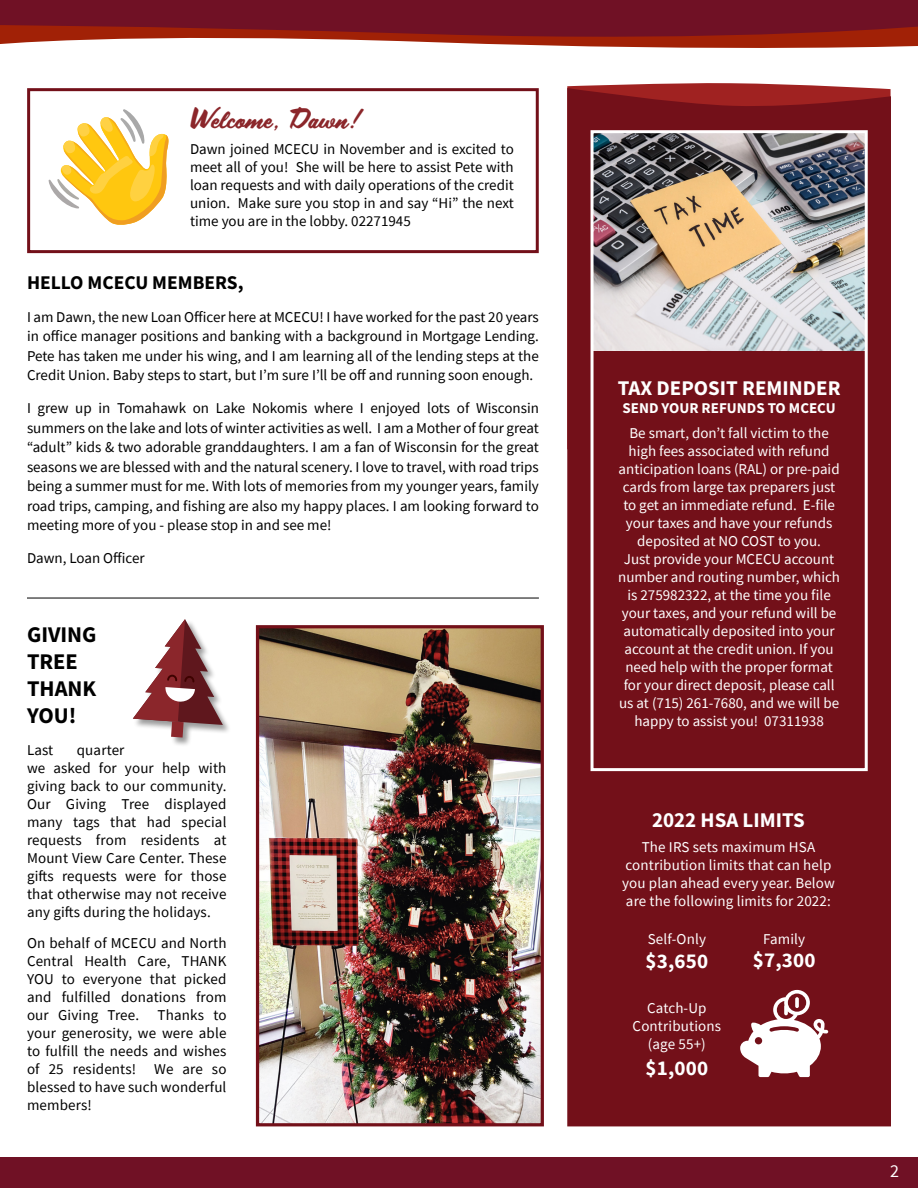
<style>
.page{position:relative;width:918px;height:1188px;background:#fff}
.page>*{position:absolute;margin:0;border:0;box-sizing:border-box;transform-origin:0 0}
.t1{font:25.5px "Scriptorama JF Tradeshow";color:#8b262a}
.t2{font:22.5px/27px "Source Sans Variable";color:#000}
.t3{font:21px "Source Sans Variable";color:#fff}
.t4{font:700 21px "Source Sans Pro";letter-spacing:.01em;color:#fff}
.t5{font:19.5px "Source Sans Variable";color:#000}
.t6{font:18px "Source Sans Pro";color:#fff}
.t7{font:15px/18px "Source Sans Pro";letter-spacing:.01em;color:#000;text-align:justify}
.t8{font:15px/18px "Source Sans Pro";color:#fff;text-align:center}
.t9{font:15px "Source Sans Variable";color:#fff}
</style>
<div class="page">
<div style="left:0;top:1158px;width:918px;height:30px;background:#701125"></div>
<svg style="left:0;top:43px;width:918px;height:5px"></svg>
<svg style="left:0;top:0;width:918px;height:43px;background:#801d26"></svg>
<div style="left:567px;top:88px;width:324px;height:1038px;background:#731019"></div>
<div style="left:27px;top:88px;width:512px;height:165px;border:3px solid #731019"></div>
<hr style="left:27px;top:598px;width:512px;height:1px;background:#000">
<div style="left:592px;top:132px;width:274px;height:638px;background:#731019"></div>
<img style="left:595px;top:134px;width:269px;height:217px">
<div style="left:591px;top:130px;width:277px;height:641px;border:3px solid #fff"></div>
<svg style="left:48px;top:109px;width:121px;height:116px"></svg>
<img style="left:260px;top:629px;width:280px;height:493px">
<div style="left:256px;top:625px;width:288px;height:501px;border:3px solid #731019"></div>
<div style="left:133px;top:619px;width:99px;height:128px;background:#000;opacity:.4"></div>
<svg style="left:133px;top:619px;width:90px;height:119px"></svg>
<svg style="left:740px;top:990px;width:88px;height:87px"></svg>
<p class="t1" style="left:190px;top:101px;width:175px">Welcome, Dawn!</p>
<p class="t7" style="left:190px;top:140px;width:325px">Dawn joined MCECU in November and is excited to meet all of you! She will be here to assist Pete with loan requests and with daily operations of the credit union. Make sure you stop in and say “Hi” the next time you are in the lobby. 02271945</p>
<p class="t5" style="left:27px;top:271px;width:218px">HELLO MCECU MEMBERS,</p>
<p class="t7" style="left:27px;top:307px;width:513px;line-height:19.5px">I am Dawn, the new Loan Officer here at MCECU! I have worked for the past 20 years in office manager positions and banking with a background in Mortgage Lending.<br>Pete has taken me under his wing, and I am learning all of the lending steps at the Credit Union. Baby steps to start, but I’m sure I’ll be off and running soon enough.</p>
<p class="t7" style="left:27px;top:399px;width:513px;line-height:19.5px">I grew up in Tomahawk on Lake Nokomis where I enjoyed lots of Wisconsin summers on the lake and lots of winter activities as well. I am a Mother of four great “adult” kids &amp; two adorable granddaughters. I am a fan of Wisconsin for the great seasons we are blessed with and the natural scenery. I love to travel, with road trips being a summer must for me. With lots of memories from my younger years, family road trips, camping, and fishing are also my happy places. I am looking forward to meeting more of you - please stop in and see me!</p>
<p class="t7" style="left:27px;top:549px;width:119px">Dawn, Loan Officer</p>
<p class="t2" style="left:27px;top:621px;width:71px">GIVING<br>TREE<br>THANK<br>YOU!</p>
<p class="t7" style="left:27px;top:740px;width:28px">Last</p>
<p class="t7" style="left:27px;top:740px;width:201px;text-align:left;text-indent:50px">quarter<br>we asked for your help with giving back to our community.<br>Our Giving Tree displayed many tags that had special requests from residents at<br>Mount View Care Center. These gifts requests were for those that otherwise may not receive any gifts during the holidays.</p>
<p class="t7" style="left:27px;top:934px;width:201px">On behalf of MCECU and North Central Health Care, THANK YOU to everyone that picked and fulfilled donations from our Giving Tree. Thanks to your generosity, we were able to fulfill the needs and wishes of 25 residents! We are so blessed to have such wonderful members!</p>
<p class="t3" style="left:618px;top:376px;width:224px">TAX DEPOSIT REMINDER</p>
<p class="t9" style="left:623px;top:399px;width:215px">SEND YOUR REFUNDS TO MCECU</p>
<p class="t8" style="left:618px;top:424px;width:223px">Be smart, don’t fall victim to the high fees associated with refund anticipation loans (RAL) or pre-paid cards from large tax preparers just to get an immediate refund. E-file your taxes and have your refunds deposited at NO COST to you.<br>Just provide your MCECU account number and routing number, which is 275982322, at the time you file your taxes, and your refund will be automatically deposited into your account at the credit union. If you need help with the proper format for your direct deposit, please call us at (715) 261-7680, and we will be happy to assist you! 07311938</p>
<p class="t3" style="left:652px;top:807px;width:154px">2022 HSA LIMITS</p>
<p class="t8" style="left:622px;top:838px;width:214px">The IRS sets maximum HSA contribution limits that can help you plan ahead every year. Below are the following limits for 2022:</p>
<p class="t8" style="left:648px;top:930px;width:60px">Self-Only</p>
<p class="t8" style="left:763px;top:930px;width:44px">Family</p>
<p class="t4" style="left:645px;top:947px;width:64px">$3,650</p>
<p class="t4" style="left:753px;top:946px;width:64px">$7,300</p>
<p class="t8" style="left:633px;top:999px;width:90px">Catch-Up<br>Contributions (age 55+)</p>
<p class="t4" style="left:645px;top:1054px;width:64px">$1,000</p>
<p class="t6" style="left:890px;top:1159px;width:10px">2</p>
</div>
